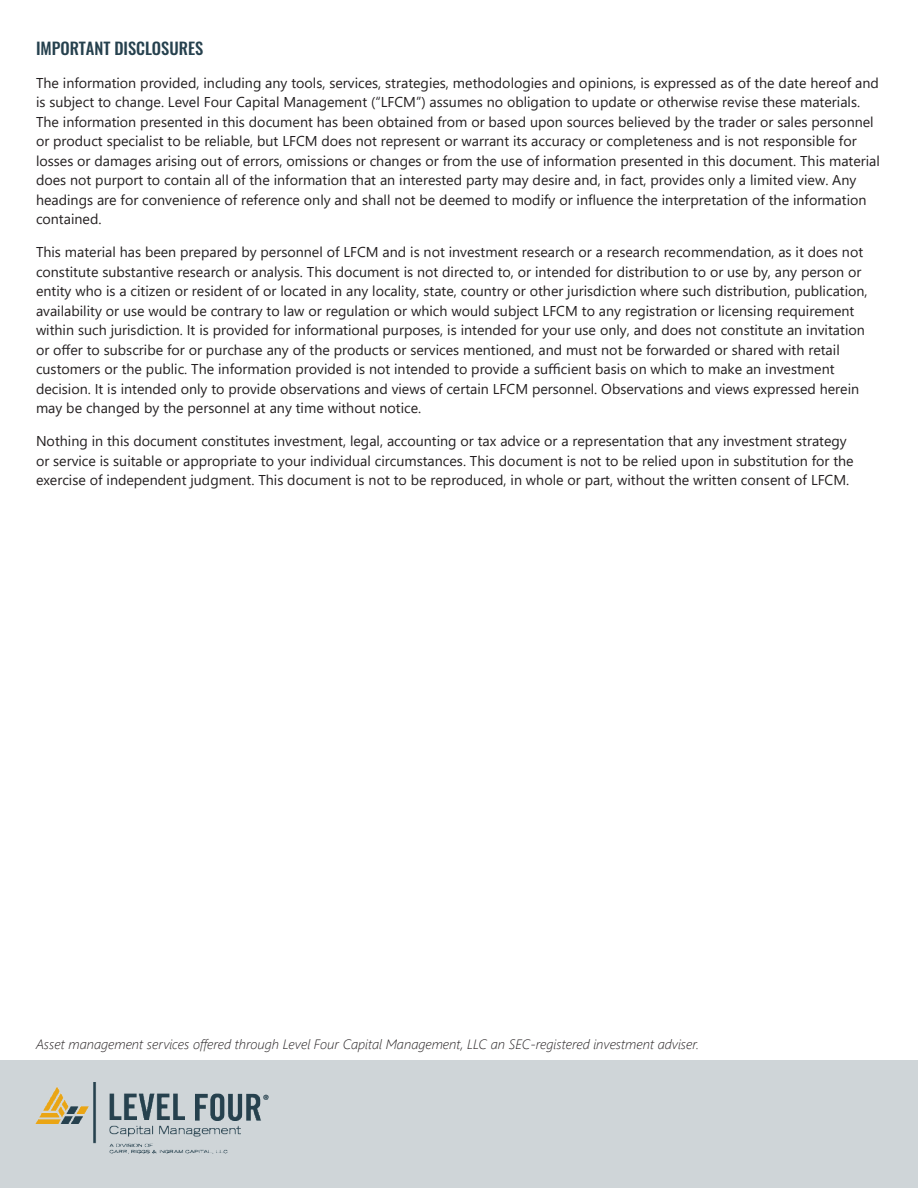
<style>
.page{position:relative;width:918px;height:1188px;background:#fff}
.page>*{position:absolute;margin:0;border:0;box-sizing:border-box;transform-origin:0 0}
.Up{font:500 16.5px "Oswald";color:#26414e}
.Up-2{font:14.25px/19.5px "Segoe UI";color:#231f20}
.Up-3{font:italic 300 13.5px "Segoe UI";color:#231f20}
</style>
<div class="page">
<div style="left:0;top:1060px;width:918px;height:128px;background:#cfd5d8"></div>
<img style="left:36px;top:1082px;width:233px;height:72px">
<p class="Up" style="left:36px;top:40px;width:169px">IMPORTANT DISCLOSURES</p>
<p class="Up-2" style="left:36px;top:72px;width:845px">The information provided, including any tools, services, strategies, methodologies and opinions, is expressed as of the date hereof and is subject to change. Level Four Capital Management (“LFCM”) assumes no obligation to update or otherwise revise these materials.<br>The information presented in this document has been obtained from or based upon sources believed by the trader or sales personnel or product specialist to be reliable, but LFCM does not represent or warrant its accuracy or completeness and is not responsible for losses or damages arising out of errors, omissions or changes or from the use of information presented in this document. This material does not purport to contain all of the information that an interested party may desire and, in fact, provides only a limited view. Any headings are for convenience of reference only and shall not be deemed to modify or influence the interpretation of the information contained.</p>
<p class="Up-2" style="left:36px;top:241px;width:833px">This material has been prepared by personnel of LFCM and is not investment research or a research recommendation, as it does not constitute substantive research or analysis. This document is not directed to, or intended for distribution to or use by, any person or entity who is a citizen or resident of or located in any locality, state, country or other jurisdiction where such distribution, publication, availability or use would be contrary to law or regulation or which would subject LFCM to any registration or licensing requirement within such jurisdiction. It is provided for informational purposes, is intended for your use only, and does not constitute an invitation or offer to subscribe for or purchase any of the products or services mentioned, and must not be forwarded or shared with retail customers or the public. The information provided is not intended to provide a sufficient basis on which to make an investment decision. It is intended only to provide observations and views of certain LFCM personnel. Observations and views expressed herein may be changed by the personnel at any time without notice.</p>
<p class="Up-2" style="left:36px;top:430px;width:819px">Nothing in this document constitutes investment, legal, accounting or tax advice or a representation that any investment strategy or service is suitable or appropriate to your individual circumstances. This document is not to be relied upon in substitution for the exercise of independent judgment. This document is not to be reproduced, in whole or part, without the written consent of LFCM.</p>
<p class="Up-3" style="left:36px;top:1031px;width:665px">Asset management services offered through Level Four Capital Management, LLC an SEC-registered investment adviser.</p>
</div>
